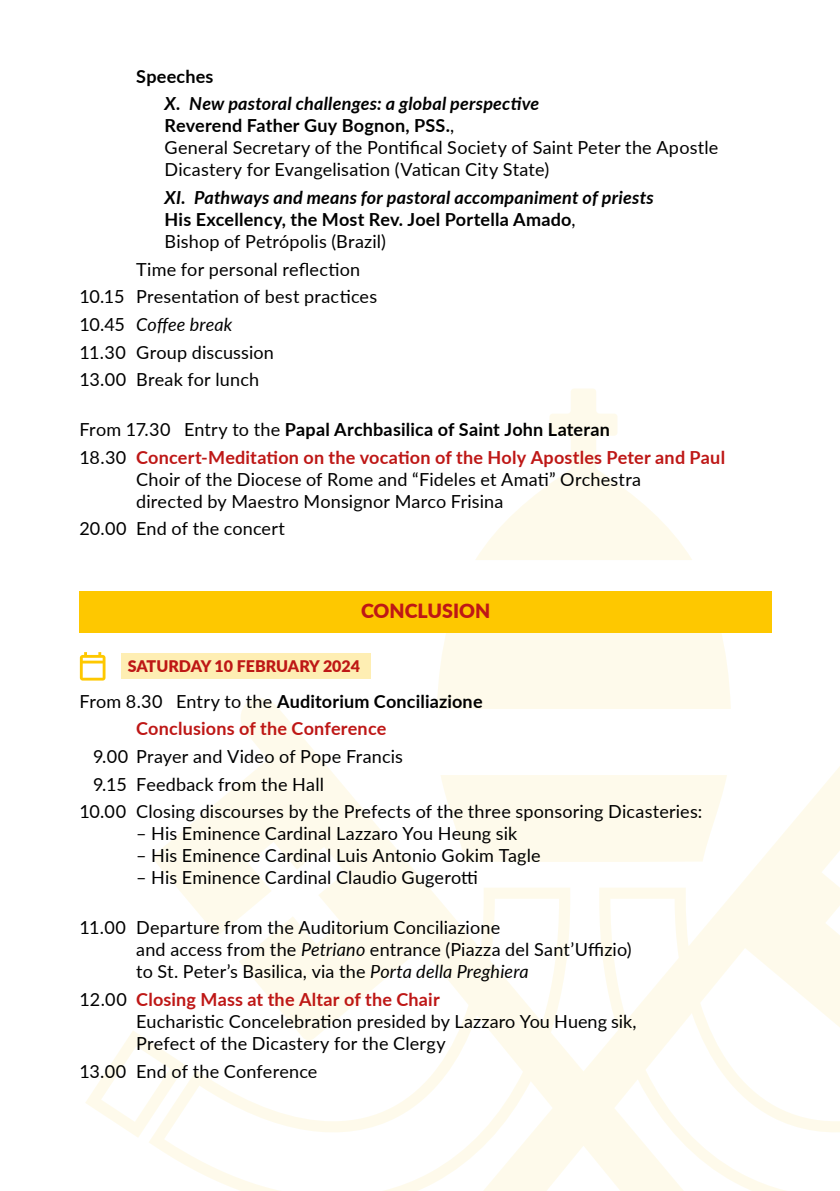
<style>
.page{position:relative;width:840px;height:1191px;background:#fff}
.page>*{position:absolute;margin:0;border:0;box-sizing:border-box;transform-origin:0 0}
.t1{font:900 19.6px "Lato";color:#be1716}
.t2{font:18px/22px "Lato";letter-spacing:.01em;color:#000}
.t3{font:700 18px/27.6px "Lato";letter-spacing:.01em;color:#be1716}
.t4{font:italic 700 18px/22px "Lato";letter-spacing:.01em;color:#000}
.t5{font:700 18px "Lato";letter-spacing:.015em;color:#000}
.t6{font:900 16px "Lato";color:#be1716}
.s1{font-weight:700;font-style:italic}
.s2{font-weight:700}
.s3{font-style:normal}
.s4{font-weight:400;font-style:normal}
.s5{font-style:italic}
.s6{font-weight:400;color:#000}
.s7{color:#000}
.s8{font-weight:700;color:#be1716}
</style>
<div class="page">
<div style="left:436px;top:632px;width:294px;height:66px;background:#fefaeb"></div>
<svg style="left:476px;top:389px;width:216px;height:171px"></svg>
<svg style="left:149px;top:698px;width:690px;height:493px"></svg>
<svg style="left:85px;top:1030px;width:101px;height:107px"></svg>
<div style="left:79px;top:590px;width:692px;height:42px;background:#fec800"></div>
<div style="left:121px;top:653px;width:249px;height:25px;background:#feeeb3"></div>
<svg style="left:80px;top:652px;width:25px;height:28px"></svg>
<p class="t5" style="left:136px;top:65px;width:79px">Speeches</p>
<p class="t2" style="left:164px;top:92px;width:555px"><span class="s1">X. New pastoral challenges: a global perspective<br></span><span class="s2">Reverend Father Guy Bognon, PSS.</span>,<br>General Secretary of the Pontifical Society of Saint Peter the Apostle Dicastery for Evangelisation (Vatican City State)</p>
<p class="t4" style="left:164px;top:186px;width:490px">XI. Pathways and means for pastoral accompaniment of priests<br><span class="s3">His Excellency, the Most Rev. Joel Portella Amado</span><span class="s4">,<br>Bishop of Petrópolis (Brazil)</span></p>
<p class="t2" style="left:79px;top:255px;width:299px;line-height:27.6px;text-indent:57px">Time for personal reflection<br>10.15 Presentation of best practices<br>10.45 <span class="s5">Coffee break<br></span>11.30 Group discussion<br>13.00 Break for lunch</p>
<p class="t3" style="left:79px;top:415px;width:646px"><span class="s6">From 17.30 Entry to the</span> <span class="s7">Papal Archbasilica of Saint John Lateran<br></span><span class="s6">18.30</span> Concert-Meditation on the vocation of the Holy Apostles Peter and Paul</p>
<p class="t2" style="left:136px;top:468px;width:506px">Choir of the Diocese of Rome and “Fideles et Amati” Orchestra directed by Maestro Monsignor Marco Frisina</p>
<p class="t2" style="left:79px;top:517px;width:207px">20.00 End of the concert</p>
<p class="t1" style="left:361px;top:598px;width:131px">CONCLUSION</p>
<p class="t6" style="left:128px;top:656px;width:234px">SATURDAY 10 FEBRUARY 2024</p>
<p class="t3" style="left:136px;top:687px;width:348px;text-indent:-57px"><span class="s6">From 8.30 Entry to the</span> <span class="s7">Auditorium Conciliazione<br></span>Conclusions of the Conference</p>
<p class="t2" style="left:93px;top:745px;width:311px">9.00 Prayer and Video of Pope Francis</p>
<p class="t2" style="left:93px;top:773px;width:232px">9.15 Feedback from the Hall</p>
<p class="t2" style="left:79px;top:800px;width:624px">10.00 Closing discourses by the Prefects of the three sponsoring Dicasteries:</p>
<p class="t2" style="left:136px;top:822px;width:382px">– His Eminence Cardinal Lazzaro You Heung sik</p>
<p class="t2" style="left:136px;top:844px;width:406px">– His Eminence Cardinal Luis Antonio Gokim Tagle</p>
<p class="t2" style="left:136px;top:866px;width:343px">– His Eminence Cardinal Claudio Gugerotti</p>
<p class="t2" style="left:136px;top:916px;width:496px;text-indent:-57px">11.00 Departure from the Auditorium Conciliazione<br>and access from the <span class="s5">Petriano</span> entrance (Piazza del Sant’Uffizio) to St. Peter’s Basilica, via the <span class="s5">Porta della Preghiera</span></p>
<p class="t2" style="left:136px;top:987px;width:501px;text-indent:-57px">12.00 <span class="s8">Closing Mass at the Altar of the Chair<br></span>Eucharistic Concelebration presided by Lazzaro You Hueng sik,<br>Prefect of the Dicastery for the Clergy</p>
<p class="t2" style="left:79px;top:1059px;width:239px">13.00 End of the Conference</p>
</div>
